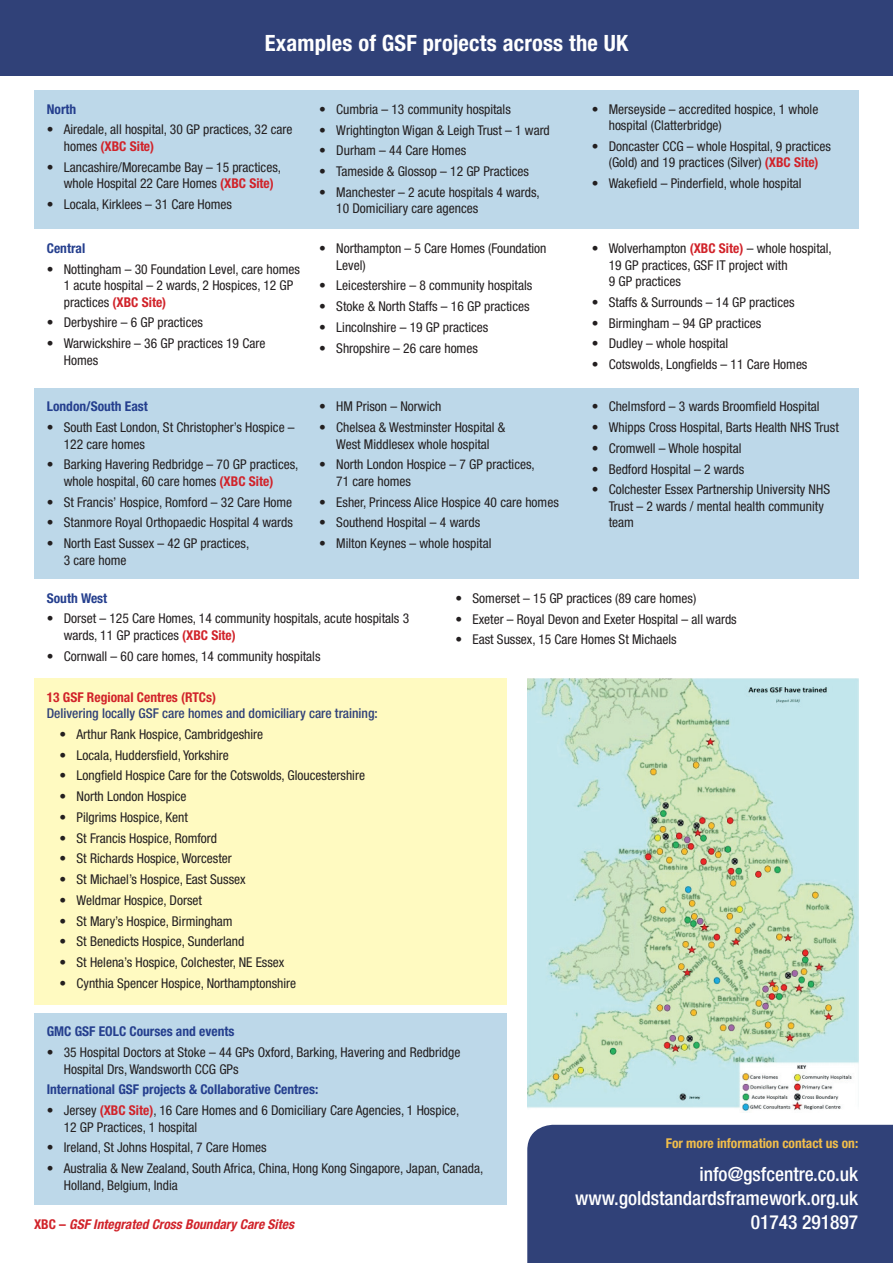
<style>
.page{position:relative;width:893px;height:1263px;background:#fff}
.page>*{position:absolute;margin:0;border:0;box-sizing:border-box;transform-origin:0 0}
.t1{font:700 condensed 22.5px "Helvetica Neue";letter-spacing:.01em;color:#fff}
.t2{font:500 condensed 19.5px/24px "Helvetica Neue";color:#fff;text-align:right}
.t3{font:condensed 13.5px/16.5px "Helvetica Neue";color:#231f20}
.t4{font:700 condensed 13.5px "Helvetica Neue";color:#253f8e}
.t5{font:500 condensed 13.5px "Helvetica Neue";color:#304178}
.t6{font:italic 700 condensed 13.5px "Helvetica Neue";color:#d1232a}
.t7{font:700 condensed 13.5px "Helvetica Neue";color:#f2be4a}
.t8{font:700 condensed 13.5px "Helvetica Neue";color:#d1232a}
.s1{font-weight:700;color:#d1232a}
.s2{font-style:normal}
</style>
<div class="page">
<div style="left:0;top:0;width:893px;height:75px;background:#304178"></div>
<div style="left:34px;top:90px;width:825px;height:140px;background:#bdd8e9"></div>
<img style="left:527px;top:678px;width:332px;height:433px">
<div style="left:34px;top:388px;width:825px;height:191px;background:#bdd8e9"></div>
<div style="left:34px;top:678px;width:472px;height:326px;background:#fffac1"></div>
<div style="left:34px;top:1013px;width:472px;height:191px;background:#bdd8e9"></div>
<div style="left:527px;top:1125px;width:366px;height:138px;background:#304178"></div>
<h1 class="t1" style="left:265px;top:30px;width:365px">Examples of GSF projects across the UK</h1>
<p class="t4" style="left:47px;top:101px;width:31px">North</p>
<p class="t3" style="left:64px;top:121px;width:230px;text-indent:-17px">• Airedale, all hospital, 30 GP practices, 32 care homes <span class="s1">(XBC Site)</span></p>
<p class="t3" style="left:64px;top:158px;width:219px;text-indent:-17px">• Lancashire/Morecambe Bay – 15 practices, whole Hospital 22 Care Homes <span class="s1">(XBC Site)</span></p>
<p class="t3" style="left:47px;top:196px;width:187px">• Locala, Kirklees – 31 Care Homes</p>
<p class="t4" style="left:47px;top:240px;width:40px">Central</p>
<p class="t3" style="left:64px;top:260px;width:238px;text-indent:-17px">• Nottingham – 30 Foundation Level, care homes<br>1 acute hospital – 2 wards, 2 Hospices, 12 GP practices <span class="s1">(XBC Site)</span></p>
<p class="t3" style="left:47px;top:314px;width:158px">• Derbyshire – 6 GP practices</p>
<p class="t3" style="left:64px;top:335px;width:203px;text-indent:-17px">• Warwickshire – 36 GP practices 19 Care<br>Homes</p>
<p class="t4" style="left:47px;top:398px;width:103px">London/South East</p>
<p class="t3" style="left:64px;top:419px;width:232px;text-indent:-17px">• South East London, St Christopher’s Hospice –<br>122 care homes</p>
<p class="t3" style="left:64px;top:456px;width:236px;text-indent:-17px">• Barking Havering Redbridge – 70 GP practices, whole hospital, 60 care homes <span class="s1">(XBC Site)</span></p>
<p class="t3" style="left:47px;top:493px;width:247px">• St Francis’ Hospice, Romford – 32 Care Home</p>
<p class="t3" style="left:47px;top:514px;width:248px">• Stanmore Royal Orthopaedic Hospital 4 wards</p>
<p class="t3" style="left:64px;top:535px;width:187px;text-indent:-17px">• North East Sussex – 42 GP practices,<br>3 care home</p>
<p class="t3" style="left:319px;top:101px;width:193px">• Cumbria – 13 community hospitals</p>
<p class="t3" style="left:319px;top:121px;width:232px">• Wrightington Wigan &amp; Leigh Trust – 1 ward</p>
<p class="t3" style="left:319px;top:142px;width:148px">• Durham – 44 Care Homes</p>
<p class="t3" style="left:319px;top:163px;width:211px">• Tameside &amp; Glossop – 12 GP Practices</p>
<p class="t3" style="left:336px;top:184px;width:205px;text-indent:-17px">• Manchester – 2 acute hospitals 4 wards,<br>10 Domiciliary care agences</p>
<p class="t3" style="left:336px;top:240px;width:212px;text-indent:-17px">• Northampton – 5 Care Homes (Foundation<br>Level)</p>
<p class="t3" style="left:319px;top:277px;width:215px">• Leicestershire – 8 community hospitals</p>
<p class="t3" style="left:319px;top:298px;width:212px">• Stoke &amp; North Staffs – 16 GP practices</p>
<p class="t3" style="left:319px;top:319px;width:171px">• Lincolnshire – 19 GP practices</p>
<p class="t3" style="left:319px;top:339px;width:160px">• Shropshire – 26 care homes</p>
<p class="t3" style="left:319px;top:398px;width:124px">• HM Prison – Norwich</p>
<p class="t3" style="left:319px;top:419px;width:188px;text-align:center">• Chelsea &amp; Westminster Hospital &amp;<br>West Middlesex whole hospital</p>
<p class="t3" style="left:336px;top:456px;width:200px;text-indent:-17px">• North London Hospice – 7 GP practices,<br>71 care homes</p>
<p class="t3" style="left:319px;top:493px;width:241px">• Esher, Princess Alice Hospice 40 care homes</p>
<p class="t3" style="left:319px;top:514px;width:162px">• Southend Hospital – 4 wards</p>
<p class="t3" style="left:319px;top:535px;width:174px">• Milton Keynes – whole hospital</p>
<p class="t3" style="left:609px;top:101px;width:211px;text-indent:-17px">• Merseyside – accredited hospice, 1 whole hospital (Clatterbridge)</p>
<p class="t3" style="left:592px;top:138px;width:241px;text-align:center">• Doncaster CCG – whole Hospital, 9 practices (Gold) and 19 practices (Silver) <span class="s1">(XBC Site)</span></p>
<p class="t3" style="left:592px;top:175px;width:211px">• Wakefield – Pinderfield, whole hospital</p>
<p class="t3" style="left:609px;top:240px;width:225px;text-indent:-17px">• Wolverhampton <span class="s1">(XBC Site)</span> – whole hospital,<br>19 GP practices, GSF IT project with<br>9 GP practices</p>
<p class="t3" style="left:592px;top:294px;width:204px">• Staffs &amp; Surrounds – 14 GP practices</p>
<p class="t3" style="left:592px;top:314px;width:171px">• Birmingham – 94 GP practices</p>
<p class="t3" style="left:592px;top:335px;width:138px">• Dudley – whole hospital</p>
<p class="t3" style="left:592px;top:356px;width:217px">• Cotswolds, Longfields – 11 Care Homes</p>
<p class="t3" style="left:592px;top:398px;width:229px">• Chelmsford – 3 wards Broomfield Hospital</p>
<p class="t3" style="left:592px;top:419px;width:249px">• Whipps Cross Hospital, Barts Health NHS Trust</p>
<p class="t3" style="left:592px;top:440px;width:151px">• Cromwell – Whole hospital</p>
<p class="t3" style="left:592px;top:460px;width:154px">• Bedford Hospital – 2 wards</p>
<p class="t3" style="left:609px;top:481px;width:223px;text-indent:-17px">• Colchester Essex Partnership University NHS<br>Trust – 2 wards / mental health community team</p>
<p class="t4" style="left:47px;top:590px;width:62px">South West</p>
<p class="t3" style="left:64px;top:610px;width:347px;text-indent:-17px">• Dorset – 125 Care Homes, 14 community hospitals, acute hospitals 3 wards, 11 GP practices <span class="s1">(XBC Site)</span></p>
<p class="t3" style="left:47px;top:647px;width:275px">• Cornwall – 60 care homes, 14 community hospitals</p>
<p class="t3" style="left:455px;top:590px;width:242px">• Somerset – 15 GP practices (89 care homes)</p>
<p class="t3" style="left:455px;top:610px;width:283px">• Exeter – Royal Devon and Exeter Hospital – all wards</p>
<p class="t3" style="left:455px;top:631px;width:223px">• East Sussex, 15 Care Homes St Michaels</p>
<p class="t8" style="left:47px;top:688px;width:171px">13 GSF Regional Centres (RTCs)</p>
<p class="t5" style="left:47px;top:705px;width:333px">Delivering locally GSF care homes and domiciliary care training:</p>
<p class="t3" style="left:60px;top:726px;width:205px">• Arthur Rank Hospice, Cambridgeshire</p>
<p class="t3" style="left:60px;top:746px;width:171px">• Locala, Huddersfield, Yorkshire</p>
<p class="t3" style="left:60px;top:767px;width:307px">• Longfield Hospice Care for the Cotswolds, Gloucestershire</p>
<p class="t3" style="left:60px;top:788px;width:128px">• North London Hospice</p>
<p class="t3" style="left:60px;top:809px;width:130px">• Pilgrims Hospice, Kent</p>
<p class="t3" style="left:60px;top:829px;width:159px">• St Francis Hospice, Romford</p>
<p class="t3" style="left:60px;top:850px;width:174px">• St Richards Hospice, Worcester</p>
<p class="t3" style="left:60px;top:871px;width:188px">• St Michael’s Hospice, East Sussex</p>
<p class="t3" style="left:60px;top:892px;width:144px">• Weldmar Hospice, Dorset</p>
<p class="t3" style="left:60px;top:912px;width:175px">• St Mary’s Hospice, Birmingham</p>
<p class="t3" style="left:60px;top:933px;width:186px">• St Benedicts Hospice, Sunderland</p>
<p class="t3" style="left:60px;top:954px;width:226px">• St Helena’s Hospice, Colchester, NE Essex</p>
<p class="t3" style="left:60px;top:975px;width:238px">• Cynthia Spencer Hospice, Northamptonshire</p>
<p class="t4" style="left:47px;top:1023px;width:189px">GMC GSF EOLC Courses and events</p>
<p class="t3" style="left:64px;top:1044px;width:398px;text-indent:-17px">• 35 Hospital Doctors at Stoke – 44 GPs Oxford, Barking, Havering and Redbridge<br>Hospital Drs, Wandsworth CCG GPs</p>
<p class="t4" style="left:47px;top:1081px;width:273px">International GSF projects &amp; Collaborative Centres:</p>
<p class="t3" style="left:64px;top:1102px;width:397px;text-indent:-17px">• Jersey <span class="s1">(XBC Site)</span>, 16 Care Homes and 6 Domiciliary Care Agencies, 1 Hospice,<br>12 GP Practices, 1 hospital</p>
<p class="t3" style="left:47px;top:1139px;width:221px">• Ireland, St Johns Hospital, 7 Care Homes</p>
<p class="t3" style="left:64px;top:1160px;width:421px;text-indent:-17px">• Australia &amp; New Zealand, South Africa, China, Hong Kong Singapore, Japan, Canada,<br>Holland, Belgium, India</p>
<p class="t7" style="left:666px;top:1135px;width:194px">For more information contact us on:</p>
<h2 class="t2" style="left:575px;top:1162px;width:285px">info@gsfcentre.co.uk www.goldstandardsframework.org.uk</h2>
<p class="t6" style="left:34px;top:1216px;width:262px"><span class="s2">XBC –</span> GSF Integrated Cross Boundary Care Sites</p>
<h2 class="t2" style="left:751px;top:1210px;width:109px">01743 291897</h2>
</div>
